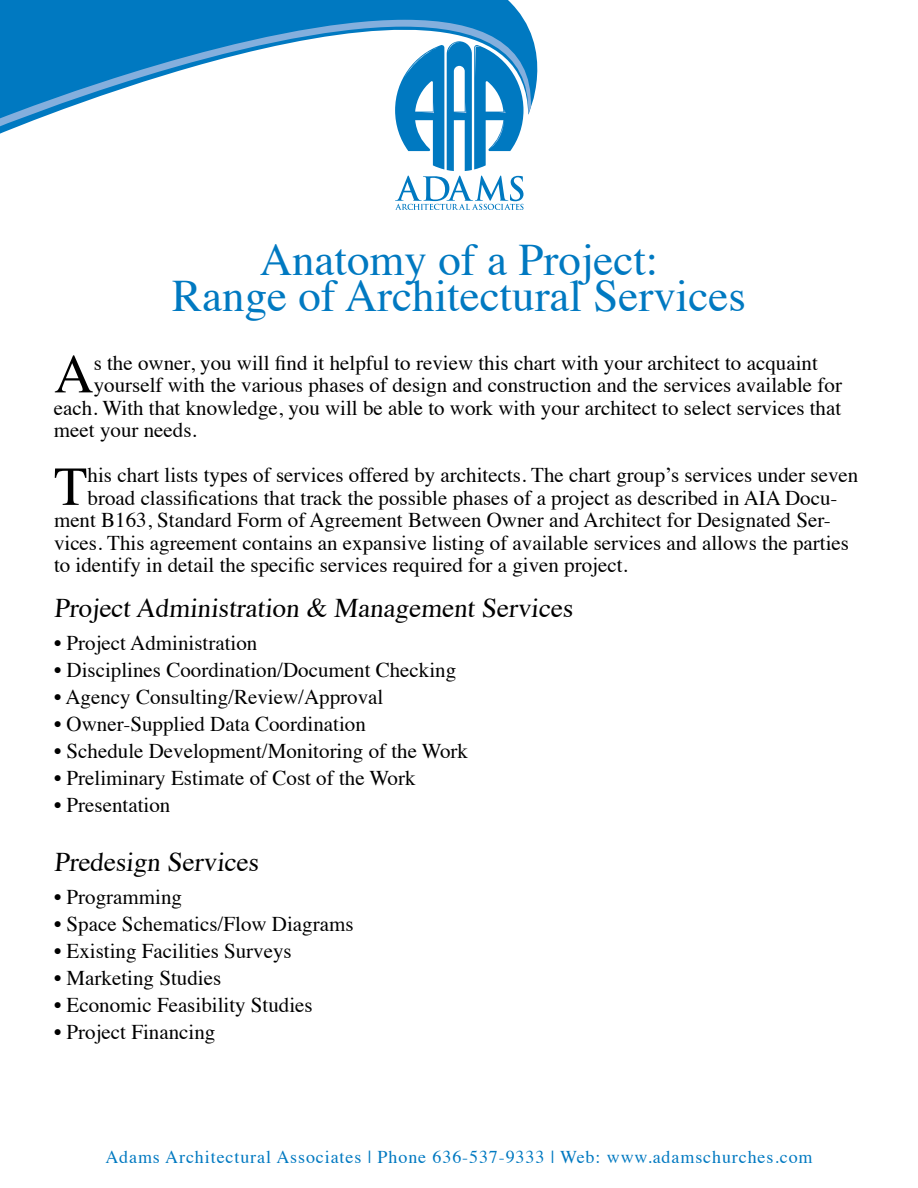
<style>
.page{position:relative;width:918px;height:1188px;background:#fff}
.page>*{position:absolute;margin:0;border:0;box-sizing:border-box;transform-origin:0 0}
.t1{font:55.05px "Times";color:#000}
.t2{font:45px/36px "Times";color:#0079c1;text-align:center}
.t3{font:27px "Times";color:#000}
.t4{font:21px "Times";color:#000}
.t5{font:18px "Times";letter-spacing:.05em;color:#0079c1}
</style>
<div class="page">
<svg style="left:0;top:0;width:538px;height:134px;fill:#0079c1"></svg>
<svg style="left:0;top:20px;width:533px;height:106px"></svg>
<svg style="left:395px;top:41px;width:128px;height:169px"></svg>
<h2 class="t2" style="left:172px;top:238px;width:575px">Anatomy of a Project:<br>Range of Architectural Services</h2>
<h1 class="t1" style="left:54px;top:322px;width:41px">A</h1>
<p class="t4" style="left:94px;top:343px;width:726px">s the owner, you will find it helpful to review this chart with your architect to acquaint</p>
<p class="t4" style="left:94px;top:366px;width:750px">yourself with the various phases of design and construction and the services available for</p>
<p class="t4" style="left:54px;top:388px;width:789px">each. With that knowledge, you will be able to work with your architect to select services that</p>
<p class="t4" style="left:54px;top:411px;width:144px">meet your needs.</p>
<h1 class="t1" style="left:54px;top:435px;width:35px">T</h1>
<p class="t4" style="left:88px;top:456px;width:772px">his chart lists types of services offered by architects. The chart group’s services under seven</p>
<p class="t4" style="left:88px;top:478px;width:751px">broad classifications that track the possible phases of a project as described in AIA Docu-</p>
<p class="t4" style="left:54px;top:501px;width:778px">ment B163, Standard Form of Agreement Between Owner and Architect for Designated Ser-</p>
<p class="t4" style="left:54px;top:523px;width:797px">vices. This agreement contains an expansive listing of available services and allows the parties</p>
<p class="t4" style="left:54px;top:546px;width:575px">to identify in detail the specific services required for a given project.</p>
<p class="t3" style="left:54px;top:583px;width:524px">Project Administration &amp; Management Services</p>
<p class="t4" style="left:54px;top:624px;width:205px">• Project Administration</p>
<p class="t4" style="left:54px;top:651px;width:404px">• Disciplines Coordination/Document Checking</p>
<p class="t4" style="left:54px;top:678px;width:331px">• Agency Consulting/Review/Approval</p>
<p class="t4" style="left:54px;top:705px;width:313px">• Owner-Supplied Data Coordination</p>
<p class="t4" style="left:54px;top:732px;width:416px">• Schedule Development/Monitoring of the Work</p>
<p class="t4" style="left:54px;top:759px;width:363px">• Preliminary Estimate of Cost of the Work</p>
<p class="t4" style="left:54px;top:786px;width:118px">• Presentation</p>
<p class="t3" style="left:54px;top:837px;width:210px">Predesign Services</p>
<p class="t4" style="left:54px;top:877px;width:130px">• Programming</p>
<p class="t4" style="left:54px;top:904px;width:301px">• Space Schematics/Flow Diagrams</p>
<p class="t4" style="left:54px;top:931px;width:239px">• Existing Facilities Surveys</p>
<p class="t4" style="left:54px;top:958px;width:169px">• Marketing Studies</p>
<p class="t4" style="left:54px;top:985px;width:260px">• Economic Feasibility Studies</p>
<p class="t4" style="left:54px;top:1012px;width:163px">• Project Financing</p>
<p class="t5" style="left:105px;top:1140px;width:709px">Adams Architectural Associates | Phone 636-537-9333 | Web: www.adamschurches.com</p>
</div>
